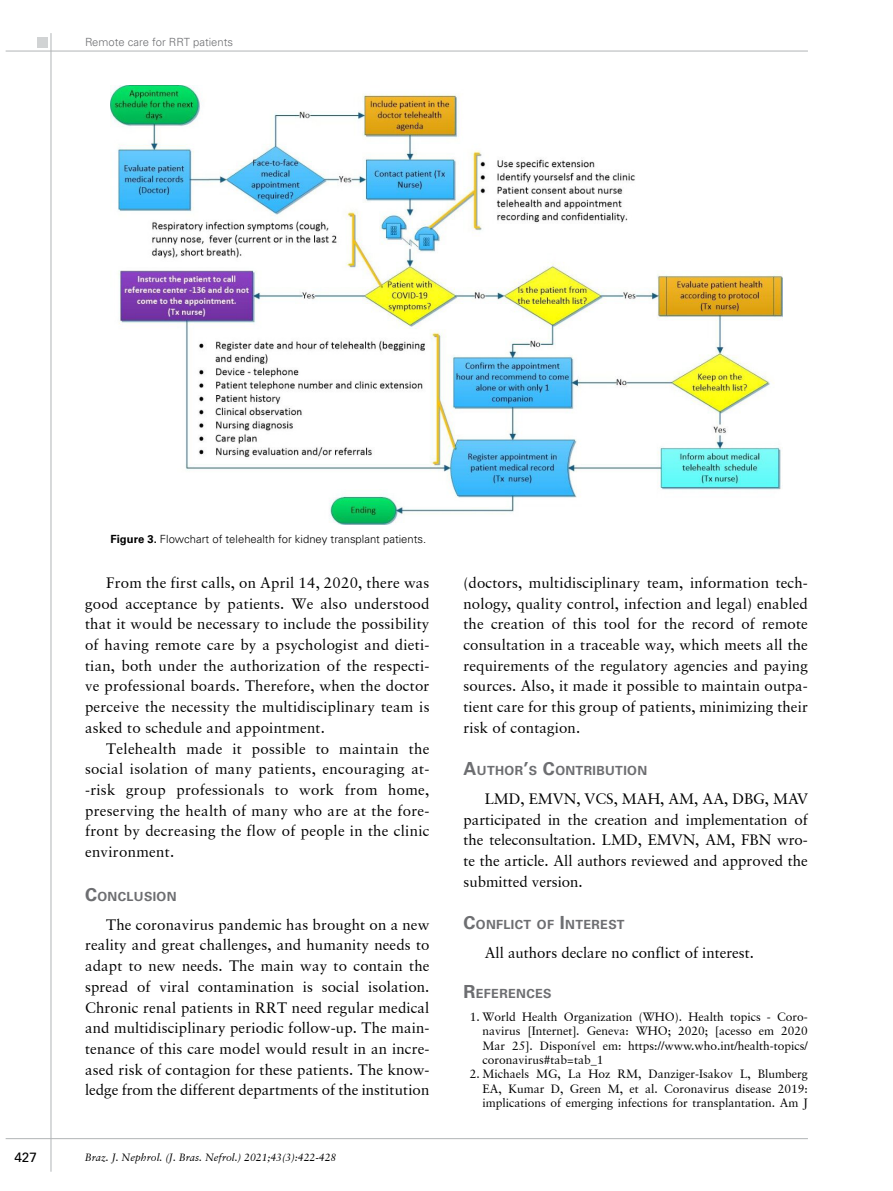
<style>
.page{position:relative;width:893px;height:1191px;background:#fff}
.page>*{position:absolute;margin:0;border:0;box-sizing:border-box;transform-origin:0 0}
.t1{font:15px/20.7px "Garamond Retrospective S Si";letter-spacing:.01em;color:#000;text-align:justify}
.t2{font:13.5px "Univers LT Std";color:#000}
.t3{font:700 12.6px "Univers LT Std";letter-spacing:.03em;color:#6d6e71}
.t4{font:12px/14.4px "Garamond Retrospective S Si";color:#000;text-align:justify}
.t5{font:300 11.25px "Univers LT Std";color:#000}
.t6{font:300 11.25px "Univers LT Std";color:#6d6e71}
.t7{font:italic 10.5px "Garamond Retrospective S Si";color:#000}
.s1{font-weight:700}
.s2{font-size:18px}
</style>
<div class="page">
<div style="left:37px;top:37px;width:11px;height:11px;background:#d1d3d4"></div>
<hr style="left:6px;top:51px;width:802px;height:1px;background:#b1b4b6">
<hr style="left:51px;top:33px;width:1px;height:1138px;background:#b1b4b6">
<hr style="left:6px;top:1138px;width:802px;height:1px;background:#b1b4b6">
<img style="left:111px;top:85px;width:671px;height:439px">
<p class="t6" style="left:85px;top:36px;width:150px">Remote care for RRT patients</p>
<p class="t2" style="left:14px;top:1149px;width:24px">427</p>
<p class="t5" style="left:111px;top:532px;width:317px"><span class="s1">Figure 3.</span> Flowchart of telehealth for kidney transplant patients.</p>
<p class="t1" style="left:85px;top:572px;width:346px;text-indent:21px">From the first calls, on April 14, 2020, there was good acceptance by patients. We also understood that it would be necessary to include the possibility of having remote care by a psychologist and dieti&shy;tian, both under the authorization of the respecti&shy;ve professional boards. Therefore, when the doctor perceive the necessity the multidisciplinary team is asked to schedule and appointment.</p>
<p class="t1" style="left:85px;top:738px;width:346px;text-indent:21px">Telehealth made it possible to maintain the social isolation of many patients, encouraging at--risk group professionals to work from home, preserving the health of many who are at the fore&shy;front by decreasing the flow of people in the clinic environment.</p>
<p class="t3" style="left:85px;top:888px;width:93px"><span class="s2">C</span>ONCLUSION</p>
<p class="t1" style="left:85px;top:914px;width:346px;text-indent:21px">The coronavirus pandemic has brought on a new reality and great challenges, and humanity needs to adapt to new needs. The main way to contain the spread of viral contamination is social isolation.<br>Chronic renal patients in RRT need regular medical and multidisciplinary periodic follow-up. The main&shy;tenance of this care model would result in an incre&shy;ased risk of contagion for these patients. The know&shy;ledge from the different departments of the institution</p>
<p class="t7" style="left:85px;top:1151px;width:253px">Braz. J. Nephrol. (J. Bras. Nefrol.) 2021;43(3):422-428</p>
<p class="t1" style="left:463px;top:572px;width:346px">(doctors, multidisciplinary team, information tech&shy;nology, quality control, infection and legal) enabled the creation of this tool for the record of remote consultation in a traceable way, which meets all the requirements of the regulatory agencies and paying sources. Also, it made it possible to maintain outpa&shy;tient care for this group of patients, minimizing their risk of contagion.</p>
<p class="t3" style="left:463px;top:763px;width:185px"><span class="s2">A</span>UTHOR<span class="s2">’</span>S <span class="s2">C</span>ONTRI BUTION</p>
<p class="t1" style="left:463px;top:788px;width:346px;text-indent:21px">LMD, EMVN, VCS, MAH, AM, AA, DBG, MAV participated in the creation and implementation of the teleconsultation. LMD, EMVN, AM, FBN wro&shy;te the article. All authors reviewed and approved the submitted version.</p>
<p class="t3" style="left:463px;top:917px;width:163px"><span class="s2">C</span>ONFLICT OF <span class="s2">I</span>NTEREST</p>
<p class="t1" style="left:485px;top:942px;width:271px">All authors declare no conflict of interest.</p>
<p class="t3" style="left:463px;top:986px;width:90px"><span class="s2">R</span>EFERENCES</p>
<p class="t4" style="left:483px;top:1009px;width:327px;text-indent:-13px">1. World Health Organization (WHO). Health topics - Coro&shy;navirus [Internet]. Geneva: WHO; 2020; [acesso em 2020<br>Mar 25]. Disponível em: https://www.who.int/health-topics/ coronavirus#tab=tab_1</p>
<p class="t4" style="left:483px;top:1067px;width:327px;text-indent:-13px">2. Michaels MG, La Hoz RM, Danziger-Isakov L, Blumberg EA, Kumar D, Green M, et al. Coronavirus disease 2019: implications of emerging infections for transplantation. Am J</p>
</div>
